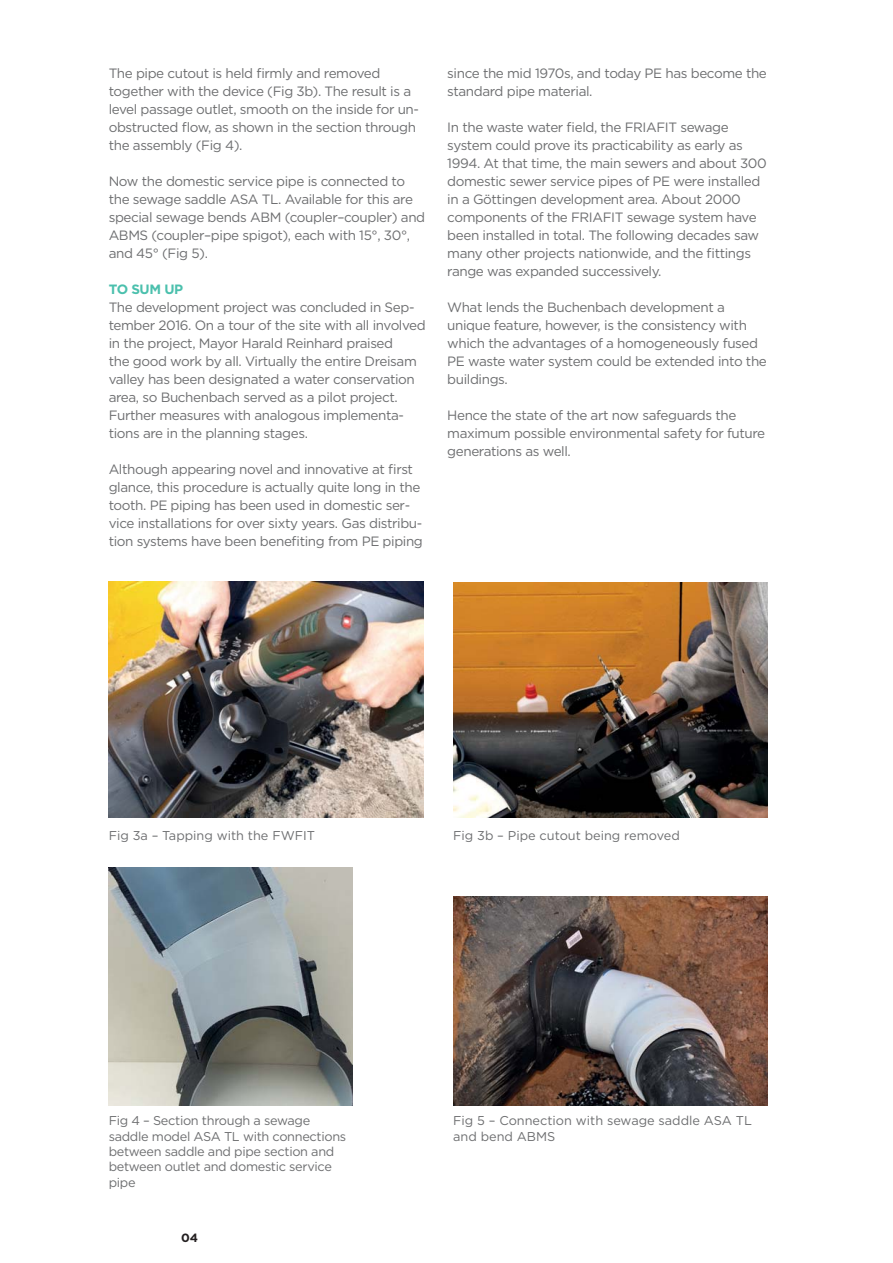
<style>
.page{position:relative;width:893px;height:1263px;background:#fff}
.page>*{position:absolute;margin:0;border:0;box-sizing:border-box;transform-origin:0 0}
.t1{font:13.5px/18px "Gotham";letter-spacing:-.03em;color:#6d6e70}
.t2{font:700 13.5px "Gotham";letter-spacing:-.03em;color:#4bc0ad}
.t3{font:12.75px/15.3px "Gotham";letter-spacing:-.025em;color:#6d6e70}
.t4{font:12.75px/15.3px "Gotham";color:#6d6e70}
.t5{font:700 12px "Gotham";color:#231f20}
</style>
<div class="page">
<img style="left:109px;top:582px;width:314px;height:235px">
<img style="left:453px;top:582px;width:315px;height:236px">
<img style="left:453px;top:897px;width:315px;height:208px">
<img style="left:109px;top:867px;width:243px;height:238px">
<p class="t1" style="left:109px;top:65px;width:312px">The pipe cutout is held firmly and removed together with the device (Fig 3b). The result is a level passage outlet, smooth on the inside for un&shy;obstructed flow, as shown in the section through the assembly (Fig 4).</p>
<p class="t1" style="left:109px;top:173px;width:318px">Now the domestic service pipe is connected to the sewage saddle ASA TL. Available for this are special sewage bends ABM (coupler–coupler) and ABMS (coupler–pipe spigot), each with 15°, 30°, and 45° (Fig 5).</p>
<p class="t2" style="left:109px;top:284px;width:76px">TO SUM UP</p>
<p class="t1" style="left:109px;top:299px;width:319px">The development project was concluded in Sep&shy;tember 2016. On a tour of the site with all involved in the project, Mayor Harald Reinhard praised<br>the good work by all. Virtually the entire Dreisam valley has been designated a water conservation area, so Buchenbach served as a pilot project.<br>Further measures with analogous implementa&shy;tions are in the planning stages.</p>
<p class="t1" style="left:109px;top:461px;width:316px">Although appearing novel and innovative at first glance, this procedure is actually quite long in the tooth. PE piping has been used in domestic ser&shy;vice installations for over sixty years. Gas distribu&shy;tion systems have been benefiting from PE piping</p>
<p class="t1" style="left:447px;top:65px;width:321px">since the mid 1970s, and today PE has become the standard pipe material.</p>
<p class="t1" style="left:447px;top:119px;width:321px">In the waste water field, the FRIAFIT sewage system could prove its practicability as early as 1994. At that time, the main sewers and about 300 domestic sewer service pipes of PE were installed in a Göttingen development area. About 2000 components of the FRIAFIT sewage system have been installed in total. The following decades saw many other projects nationwide, and the fittings range was expanded successively.</p>
<p class="t1" style="left:447px;top:299px;width:321px">What lends the Buchenbach development a unique feature, however, is the consistency with which the advantages of a homogeneously fused PE waste water system could be extended into the buildings.</p>
<p class="t1" style="left:447px;top:407px;width:319px">Hence the state of the art now safeguards the maximum possible environmental safety for future generations as well.</p>
<p class="t4" style="left:109px;top:829px;width:208px">Fig 3a – Tapping with the FWFIT</p>
<p class="t4" style="left:453px;top:829px;width:228px">Fig 3b – Pipe cutout being removed</p>
<p class="t3" style="left:109px;top:1114px;width:239px">Fig 4 – Section through a sewage saddle model ASA TL with connections between saddle and pipe section and between outlet and domestic service pipe</p>
<p class="t5" style="left:181px;top:1234px;width:19px">04</p>
<p class="t4" style="left:453px;top:1114px;width:300px">Fig 5 – Connection with sewage saddle ASA TL and bend ABMS</p>
</div>
